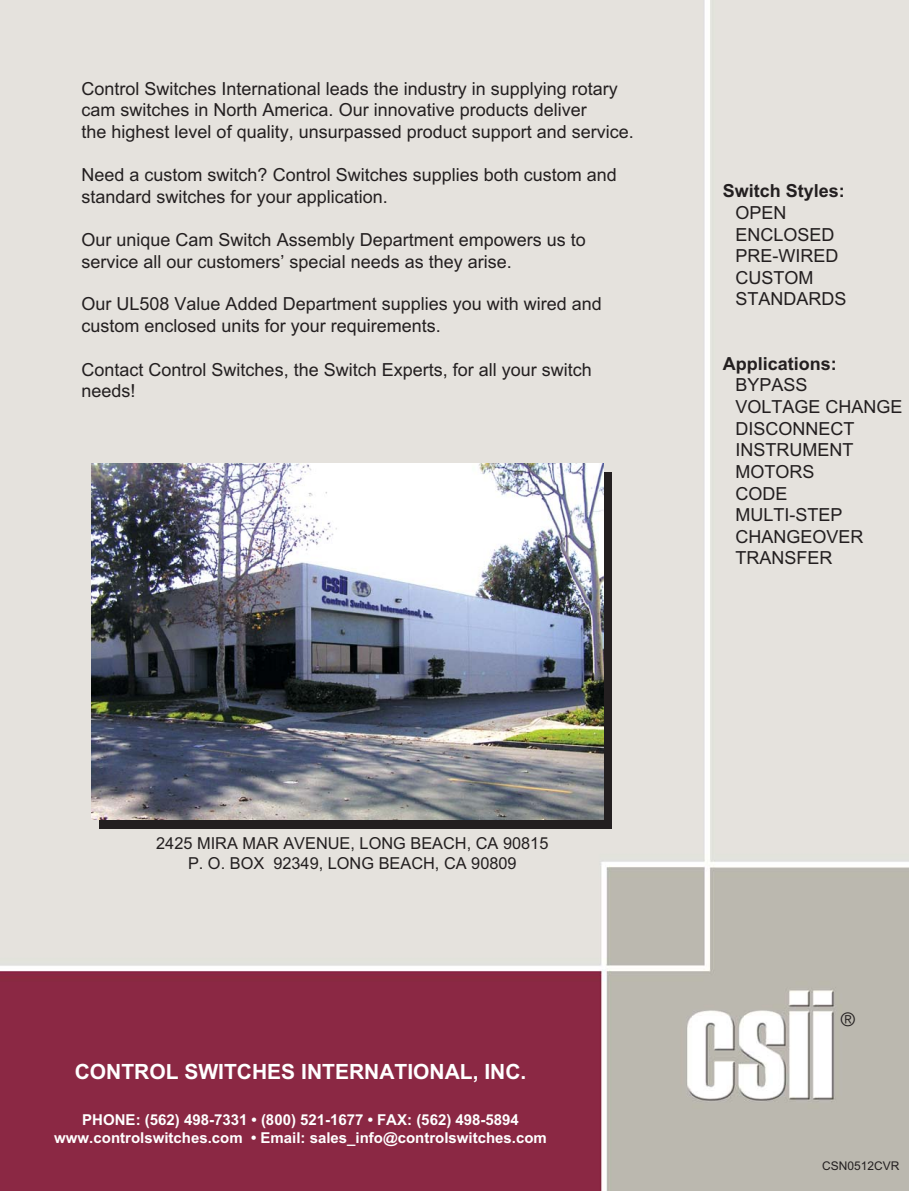
<style>
.page{position:relative;width:909px;height:1191px;background:#fff}
.page>*{position:absolute;margin:0;border:0;box-sizing:border-box;transform-origin:0 0}
.t1{font:700 21px "Arial A";color:#fff}
.t2{font:300 19.5px "Kabel";color:#231f20}
.t3{font:18px/21.6px "Arial A";color:#231f20}
.t4{font:700 18px "Arial A";color:#231f20}
.t5{font:16.5px/19.8px "Arial A";color:#231f20;text-align:center}
.t6{font:700 15px/18px "Arial A";color:#fff;text-align:center}
.t7{font:12px "Arial A";color:#231f20}
</style>
<div class="page">
<img style="left:0;top:0;width:909px;height:1190px">
<div style="left:100px;top:472px;width:512px;height:356px;background:#231f20"></div>
<img style="left:91px;top:464px;width:512px;height:356px">
<p class="t3" style="left:82px;top:80px;width:554px">Control Switches International leads the industry in supplying rotary cam switches in North America. Our innovative products deliver<br>the highest level of quality, unsurpassed product support and service.</p>
<p class="t3" style="left:82px;top:166px;width:537px">Need a custom switch? Control Switches supplies both custom and standard switches for your application.</p>
<p class="t3" style="left:82px;top:231px;width:506px">Our unique Cam Switch Assembly Department empowers us to service all our customers’ special needs as they arise.</p>
<p class="t3" style="left:82px;top:295px;width:522px">Our UL508 Value Added Department supplies you with wired and custom enclosed units for your requirements.</p>
<p class="t3" style="left:82px;top:360px;width:512px">Contact Control Switches, the Switch Experts, for all your switch needs!</p>
<p class="t4" style="left:723px;top:185px;width:124px">Switch Styles:</p>
<p class="t3" style="left:735px;top:204px;width:113px">OPEN<br>ENCLOSED<br>PRE-WIRED<br>CUSTOM<br>STANDARDS</p>
<p class="t4" style="left:723px;top:357px;width:116px">Applications:</p>
<p class="t3" style="left:735px;top:376px;width:169px">BYPASS<br>VOLTAGE CHANGE<br>DISCONNECT<br>INSTRUMENT<br>MOTORS<br>CODE<br>MULTI-STEP<br>CHANGEOVER<br>TRANSFER</p>
<p class="t5" style="left:156px;top:835px;width:394px">2425 MIRA MAR AVENUE, LONG BEACH, CA 90815<br>P. O. BOX 92349, LONG BEACH, CA 90809</p>
<p class="t1" style="left:75px;top:1064px;width:453px">CONTROL SWITCHES INTERNATIONAL, INC.</p>
<p class="t6" style="left:54px;top:1112px;width:494px">PHONE: (562) 498-7331 • (800) 521-1677 • FAX: (562) 498-5894 www.controlswitches.com • Email: sales_info@controlswitches.com</p>
<p class="t2" style="left:840px;top:1012px;width:17px">®</p>
<p class="t7" style="left:822px;top:1161px;width:79px">CSN0512CVR</p>
</div>
